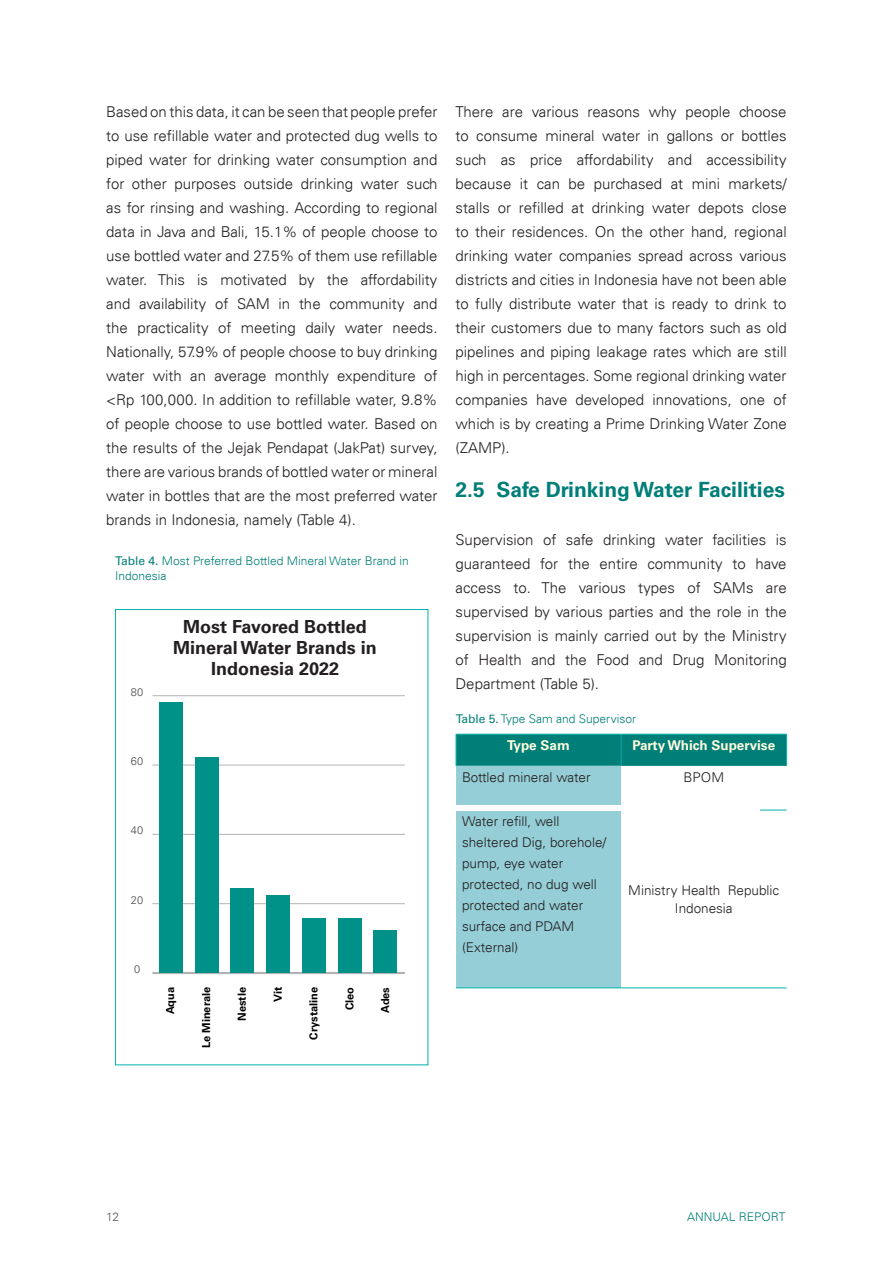
<style>
.page{position:relative;width:893px;height:1263px;background:#fff}
.page>*{position:absolute;margin:0;border:0;box-sizing:border-box;transform-origin:0 0}
.t1{font:700 21px "Univers LT Std";color:#007e78}
.t2{font:700 18px/21px "Univers LT Std";color:#231f20;text-align:center}
.t3{font:300 15px/24px "Univers LT";color:#231f20;text-align:justify}
.t4{font:300 13.5px/21px "Univers LT";color:#231f20}
.t5{font:700 13.5px "Univers LT Std";color:#fffcdc}
.t6{font:300 12px/15px "Univers LT";color:#007e78}
.t7{font:300 12px "Univers LT";color:#57585a}
.t8{font:700 11.1px "Univers LT Std";color:#000}
.t9{font:300 11.1px "Univers LT";color:#4d4d4d}
.s1{font-family:"Univers LT Std";font-weight:400}
</style>
<div class="page">
<hr style="left:152px;top:972px;width:253px;height:2px;background:#b3b3b3">
<hr style="left:152px;top:903px;width:253px;height:1px;background:#b3b3b3">
<hr style="left:152px;top:834px;width:253px;height:1px;background:#b3b3b3">
<hr style="left:152px;top:765px;width:253px;height:1px;background:#b3b3b3">
<hr style="left:152px;top:695px;width:253px;height:1px;background:#b3b3b3">
<div style="left:159px;top:702px;width:24px;height:271px;background:#009188"></div>
<div style="left:195px;top:757px;width:23px;height:216px;background:#009188"></div>
<div style="left:231px;top:889px;width:23px;height:84px;background:#009188"></div>
<div style="left:267px;top:896px;width:23px;height:77px;background:#009188"></div>
<div style="left:302px;top:919px;width:23px;height:54px;background:#009188"></div>
<div style="left:338px;top:919px;width:23px;height:54px;background:#009188"></div>
<div style="left:374px;top:931px;width:23px;height:42px;background:#009188"></div>
<div style="left:115px;top:609px;width:313px;height:456px;border:1px solid #00b3ac"></div>
<svg style="left:456px;top:735px;width:330px;height:252px"></svg>
<hr style="left:456px;top:734px;width:165px;height:1px;background:#00b3ac">
<hr style="left:456px;top:734px;width:1px;height:32px;background:#00b3ac">
<hr style="left:621px;top:734px;width:166px;height:1px;background:#00b3ac">
<hr style="left:621px;top:734px;width:1px;height:32px;background:#00b3ac">
<hr style="left:786px;top:734px;width:1px;height:32px;background:#00b3ac">
<hr style="left:456px;top:810px;width:165px;height:1px;background:#00b3ac">
<hr style="left:621px;top:810px;width:165px;height:1px;background:#00b3ac">
<hr style="left:456px;top:987px;width:165px;height:1px;background:#00b3ac">
<hr style="left:621px;top:987px;width:165px;height:1px;background:#00b3ac">
<div style="left:456px;top:805px;width:304px;height:5px;background:#fff"></div>
<p class="t3" style="left:106px;top:100px;width:333px">Based on this data, it can be seen that people prefer to use refillable water and protected dug wells to piped water for drinking water consumption and for other purposes outside drinking water such as for rinsing and washing. According to regional data in Java and Bali, 15.1% of people choose to use bottled water and 27.5% of them use refillable water. This is motivated by the affordability and availability of SAM in the community and the practicality of meeting daily water needs.<br>Nationally, 57.9% of people choose to buy drinking water with an average monthly expenditure of &lt;Rp 100,000. In addition to refillable water, 9.8% of people choose to use bottled water. Based on the results of the Jejak Pendapat (JakPat) survey, there are various brands of bottled water or mineral water in bottles that are the most preferred water brands in Indonesia, namely (Table 4).</p>
<p class="t6" style="left:115px;top:553px;width:295px"><span class="s1">Table 4.</span> Most Preferred Bottled Mineral Water Brand in<br>Indonesia</p>
<p class="t9" style="left:131px;top:685px;width:14px">80</p>
<p class="t9" style="left:131px;top:754px;width:14px">60</p>
<p class="t9" style="left:131px;top:824px;width:14px">40</p>
<p class="t2" style="left:173px;top:616px;width:205px">Most Favored Bottled<br>Mineral Water Brands in<br>Indonesia 2022</p>
<p class="t9" style="left:131px;top:893px;width:14px">20</p>
<p class="t9" style="left:134px;top:962px;width:8px">0</p>
<p class="t8" style="left:164px;top:1014px;width:29px;rotate:-90deg">Aqua</p>
<p class="t8" style="left:200px;top:1048px;width:63px;rotate:-90deg">Le Minerale</p>
<p class="t8" style="left:235px;top:1021px;width:35px;rotate:-90deg">Nestle</p>
<p class="t8" style="left:271px;top:1002px;width:17px;rotate:-90deg">Vit</p>
<p class="t8" style="left:307px;top:1040px;width:54px;rotate:-90deg">Crystaline</p>
<p class="t8" style="left:343px;top:1010px;width:25px;rotate:-90deg">Cleo</p>
<p class="t8" style="left:379px;top:1013px;width:28px;rotate:-90deg">Ades</p>
<p class="t3" style="left:455px;top:100px;width:333px">There are various reasons why people choose to consume mineral water in gallons or bottles such as price affordability and accessibility because it can be purchased at mini markets/ stalls or refilled at drinking water depots close to their residences. On the other hand, regional drinking water companies spread across various districts and cities in Indonesia have not been able to fully distribute water that is ready to drink to their customers due to many factors such as old pipelines and piping leakage rates which are still high in percentages. Some regional drinking water companies have developed innovations, one of which is by creating a Prime Drinking Water Zone (ZAMP).</p>
<p class="t1" style="left:455px;top:477px;width:331px">2.5 Safe Drinking Water Facilities</p>
<p class="t3" style="left:455px;top:528px;width:333px">Supervision of safe drinking water facilities is guaranteed for the entire community to have access to. The various types of SAMs are supervised by various parties and the role in the supervision is mainly carried out by the Ministry of Health and the Food and Drug Monitoring Department (Table 5).</p>
<p class="t6" style="left:456px;top:711px;width:182px"><span class="s1">Table 5.</span> Type Sam and Supervisor</p>
<p class="t5" style="left:507px;top:737px;width:64px">Type Sam</p>
<p class="t5" style="left:632px;top:737px;width:144px">Party Which Supervise</p>
<p class="t4" style="left:462px;top:766px;width:130px">Bottled mineral water</p>
<p class="t4" style="left:684px;top:766px;width:42px">BPOM</p>
<p class="t4" style="left:462px;top:810px;width:146px">Water refill, well sheltered Dig, borehole/ pump, eye water protected, no dug well protected and water surface and PDAM (External)</p>
<p class="t4" style="left:628px;top:881px;width:153px;line-height:18px;text-align:center">Ministry Health Republic<br>Indonesia</p>
<p class="t7" style="left:106px;top:1209px;width:14px">12</p>
<p class="t6" style="left:687px;top:1209px;width:100px">ANNUAL REPORT</p>
</div>
